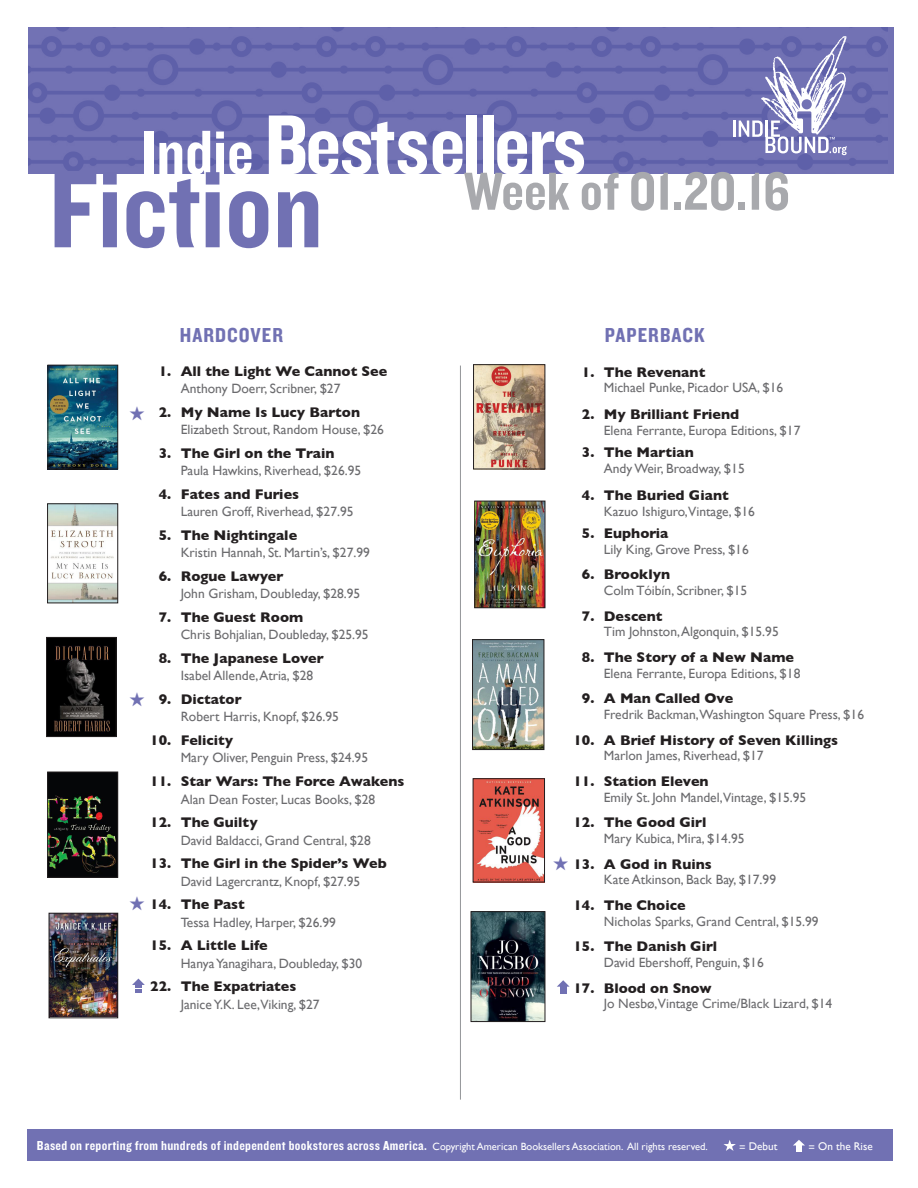
<style>
.page{position:relative;width:918px;height:1188px;background:#fff}
.page>*{position:absolute;margin:0;border:0;box-sizing:border-box;transform-origin:0 0}
.t1{font:114.6px "Knockout 50 Welterweight";color:#7171b3}
.t2{font:88.05px "Knockout 50 Welterweight";letter-spacing:-.03em;color:#fff}
.t3{font:55.5px "Knockout 50 Welterweight";color:#a8a9ad}
.t4{font:21px "Knockout 50 Welterweight";letter-spacing:.05em;color:#7171b3}
.BestsellerTitle{font:700 14.25px "Gill Sans";color:#231f20}
.GGTitle{font:700 14.25px "Gill Sans";color:#231f20}
.GGAuthor__Pub__Price{font:13.5px "Gill Sans";color:#6b6b6e}
.Bestseller_Author{font:13.5px "Gill Sans";color:#6b6b6e}
.t5{font:13.5px "Knockout 50 Welterweight";letter-spacing:.025em;color:#fff}
.t6{font:11.1px "Gill Sans";color:#fff}
.s1{font-size:65.1px}
.s2{font-family:"Gill Sans";font-size:10.5px}
</style>
<div class="page">
<img style="left:28px;top:27px;width:860px;height:146px">
<hr style="left:460px;top:366px;width:1px;height:734px;background:#939598">
<div style="left:27px;top:1129px;width:866px;height:32px;background:#7171b3"></div>
<svg style="left:723px;top:1140px;width:13px;height:11px"></svg>
<svg style="left:793px;top:1140px;width:12px;height:12px"></svg>
<hr style="left:733px;top:121px;width:3px;height:16px;background:#fff">
<svg style="left:739px;top:36px;width:108px;height:119px"></svg>
<img style="left:50px;top:367px;width:66px;height:100px">
<div style="left:48px;top:365px;width:70px;height:104px;border:1px solid #231f20"></div>
<img style="left:49px;top:506px;width:67px;height:95px">
<div style="left:47px;top:504px;width:71px;height:99px;border:1px solid #231f20"></div>
<img style="left:48px;top:639px;width:66px;height:96px">
<div style="left:46px;top:637px;width:70px;height:100px;border:1px solid #231f20"></div>
<img style="left:51px;top:915px;width:65px;height:101px">
<div style="left:49px;top:913px;width:69px;height:105px;border:1px solid #231f20"></div>
<img style="left:49px;top:774px;width:67px;height:102px">
<div style="left:47px;top:772px;width:71px;height:106px;border:1px solid #231f20"></div>
<svg style="left:132px;top:979px;width:13px;height:14px"></svg>
<img style="left:475px;top:780px;width:68px;height:100px">
<div style="left:473px;top:778px;width:72px;height:104px;border:1px solid #231f20"></div>
<img style="left:473px;top:913px;width:70px;height:107px">
<div style="left:471px;top:911px;width:74px;height:111px;border:1px solid #231f20"></div>
<img style="left:475px;top:366px;width:68px;height:101px">
<div style="left:473px;top:364px;width:72px;height:105px;border:1px solid #231f20"></div>
<img style="left:474px;top:641px;width:68px;height:107px">
<div style="left:472px;top:639px;width:72px;height:111px;border:1px solid #231f20"></div>
<img style="left:477px;top:503px;width:66px;height:103px">
<div style="left:475px;top:501px;width:70px;height:107px;border:1px solid #231f20"></div>
<svg style="left:557px;top:980px;width:13px;height:14px"></svg>
<p class="t2" style="left:141px;top:87px;width:447px"><span class="s1">Indie</span> Bestsellers</p>
<p class="t1" style="left:49px;top:134px;width:276px">Fiction</p>
<p class="t3" style="left:464px;top:155px;width:328px">Week of 01.20.16</p>
<p class="t4" style="left:180px;top:321px;width:105px">HARDCOVER</p>
<p class="t4" style="left:605px;top:321px;width:101px">PAPERBACK</p>
<p class="BestsellerTitle" style="left:159px;top:360px;width:230px">1. All the Light We Cannot See</p>
<p class="Bestseller_Author" style="left:181px;top:381px;width:161px">Anthony Doerr, Scribner, $27</p>
<p class="BestsellerTitle" style="left:159px;top:401px;width:203px">2. My Name Is Lucy Barton</p>
<p class="Bestseller_Author" style="left:181px;top:422px;width:205px">Elizabeth Strout, Random House, $26</p>
<p class="BestsellerTitle" style="left:159px;top:442px;width:177px">3. The Girl on the Train</p>
<p class="Bestseller_Author" style="left:181px;top:463px;width:182px">Paula Hawkins, Riverhead, $26.95</p>
<p class="BestsellerTitle" style="left:159px;top:483px;width:142px">4. Fates and Furies</p>
<p class="Bestseller_Author" style="left:181px;top:504px;width:174px">Lauren Groff, Riverhead, $27.95</p>
<p class="BestsellerTitle" style="left:159px;top:524px;width:140px">5. The Nightingale</p>
<p class="Bestseller_Author" style="left:181px;top:545px;width:191px">Kristin Hannah, St. Martin’s, $27.99</p>
<p class="BestsellerTitle" style="left:159px;top:565px;width:126px">6. Rogue Lawyer</p>
<p class="Bestseller_Author" style="left:181px;top:586px;width:181px">John Grisham, Doubleday, $28.95</p>
<p class="BestsellerTitle" style="left:159px;top:606px;width:146px">7. The Guest Room</p>
<p class="Bestseller_Author" style="left:181px;top:627px;width:189px">Chris Bohjalian, Doubleday, $25.95</p>
<p class="BestsellerTitle" style="left:159px;top:647px;width:167px">8. The Japanese Lover</p>
<p class="Bestseller_Author" style="left:181px;top:668px;width:134px">Isabel Allende, Atria, $28</p>
<p class="BestsellerTitle" style="left:159px;top:688px;width:84px">9. Dictator</p>
<p class="Bestseller_Author" style="left:181px;top:709px;width:160px">Robert Harris, Knopf, $26.95</p>
<p class="BestsellerTitle" style="left:150px;top:729px;width:84px">10. Felicity</p>
<p class="Bestseller_Author" style="left:181px;top:750px;width:189px">Mary Oliver, Penguin Press, $24.95</p>
<p class="BestsellerTitle" style="left:150px;top:770px;width:256px">11. Star Wars: The Force Awakens</p>
<p class="Bestseller_Author" style="left:181px;top:791px;width:196px">Alan Dean Foster, Lucas Books, $28</p>
<p class="BestsellerTitle" style="left:150px;top:811px;width:109px">12. The Guilty</p>
<p class="Bestseller_Author" style="left:181px;top:832px;width:192px">David Baldacci, Grand Central, $28</p>
<p class="BestsellerTitle" style="left:150px;top:852px;width:238px">13. The Girl in the Spider’s Web</p>
<p class="Bestseller_Author" style="left:181px;top:873px;width:181px">David Lagercrantz, Knopf, $27.95</p>
<p class="BestsellerTitle" style="left:150px;top:893px;width:96px">14. The Past</p>
<p class="Bestseller_Author" style="left:181px;top:914px;width:157px">Tessa Hadley, Harper, $26.99</p>
<p class="BestsellerTitle" style="left:150px;top:934px;width:119px">15. A Little Life</p>
<p class="Bestseller_Author" style="left:181px;top:955px;width:183px">Hanya Yanagihara, Doubleday, $30</p>
<p class="BestsellerTitle" style="left:150px;top:975px;width:148px">22. The Expatriates</p>
<p class="Bestseller_Author" style="left:181px;top:996px;width:140px">Janice Y.K. Lee,Viking, $27</p>
<p class="GGTitle" style="left:582px;top:361px;width:125px">1. The Revenant</p>
<p class="GGAuthor__Pub__Price" style="left:604px;top:380px;width:181px">Michael Punke, Picador USA, $16</p>
<p class="GGTitle" style="left:582px;top:403px;width:159px">2. My Brilliant Friend</p>
<p class="GGAuthor__Pub__Price" style="left:604px;top:422px;width:198px">Elena Ferrante, Europa Editions, $17</p>
<p class="GGTitle" style="left:582px;top:441px;width:113px">3. The Martian</p>
<p class="GGAuthor__Pub__Price" style="left:604px;top:461px;width:142px">Andy Weir, Broadway, $15</p>
<p class="GGTitle" style="left:582px;top:484px;width:148px">4. The Buried Giant</p>
<p class="GGAuthor__Pub__Price" style="left:604px;top:503px;width:153px">Kazuo Ishiguro,Vintage, $16</p>
<p class="GGTitle" style="left:582px;top:522px;width:88px">5. Euphoria</p>
<p class="GGAuthor__Pub__Price" style="left:604px;top:541px;width:146px">Lily King, Grove Press, $16</p>
<p class="GGTitle" style="left:582px;top:563px;width:90px">6. Brooklyn</p>
<p class="GGAuthor__Pub__Price" style="left:604px;top:583px;width:145px">Colm Tóibín, Scribner, $15</p>
<p class="GGTitle" style="left:582px;top:605px;width:82px">7. Descent</p>
<p class="GGAuthor__Pub__Price" style="left:604px;top:624px;width:176px">Tim Johnston, Algonquin, $15.95</p>
<p class="GGTitle" style="left:582px;top:646px;width:214px">8. The Story of a New Name</p>
<p class="GGAuthor__Pub__Price" style="left:604px;top:665px;width:198px">Elena Ferrante, Europa Editions, $18</p>
<p class="GGTitle" style="left:582px;top:687px;width:153px">9. A Man Called Ove</p>
<p class="GGAuthor__Pub__Price" style="left:604px;top:707px;width:262px">Fredrik Backman,Washington Square Press, $16</p>
<p class="GGTitle" style="left:573px;top:729px;width:266px">10. A Brief History of Seven Killings</p>
<p class="GGAuthor__Pub__Price" style="left:604px;top:748px;width:161px">Marlon James, Riverhead, $17</p>
<p class="GGTitle" style="left:573px;top:770px;width:137px">11. Station Eleven</p>
<p class="GGAuthor__Pub__Price" style="left:604px;top:789px;width:204px">Emily St. John Mandel,Vintage, $15.95</p>
<p class="GGTitle" style="left:573px;top:811px;width:135px">12. The Good Girl</p>
<p class="GGAuthor__Pub__Price" style="left:604px;top:831px;width:142px">Mary Kubica, Mira, $14.95</p>
<p class="GGTitle" style="left:573px;top:852px;width:140px">13. A God in Ruins</p>
<p class="GGAuthor__Pub__Price" style="left:604px;top:872px;width:174px">Kate Atkinson, Back Bay, $17.99</p>
<p class="GGTitle" style="left:573px;top:894px;width:114px">14. The Choice</p>
<p class="GGAuthor__Pub__Price" style="left:604px;top:913px;width:216px">Nicholas Sparks, Grand Central, $15.99</p>
<p class="GGTitle" style="left:573px;top:935px;width:145px">15. The Danish Girl</p>
<p class="GGAuthor__Pub__Price" style="left:604px;top:954px;width:161px">David Ebershoff, Penguin, $16</p>
<p class="GGTitle" style="left:573px;top:976px;width:140px">17. Blood on Snow</p>
<p class="GGAuthor__Pub__Price" style="left:604px;top:996px;width:230px">Jo Nesbø,Vintage Crime/Black Lizard, $14</p>
<p class="t5" style="left:37px;top:1137px;width:672px">Based on reporting from hundreds of independent bookstores across America. <span class="s2">Copyright American Booksellers Association. All rights reserved.</span></p>
<p class="t6" style="left:739px;top:1140px;width:40px">= Debut</p>
<p class="t6" style="left:809px;top:1140px;width:66px">= On the Rise</p>
</div>
